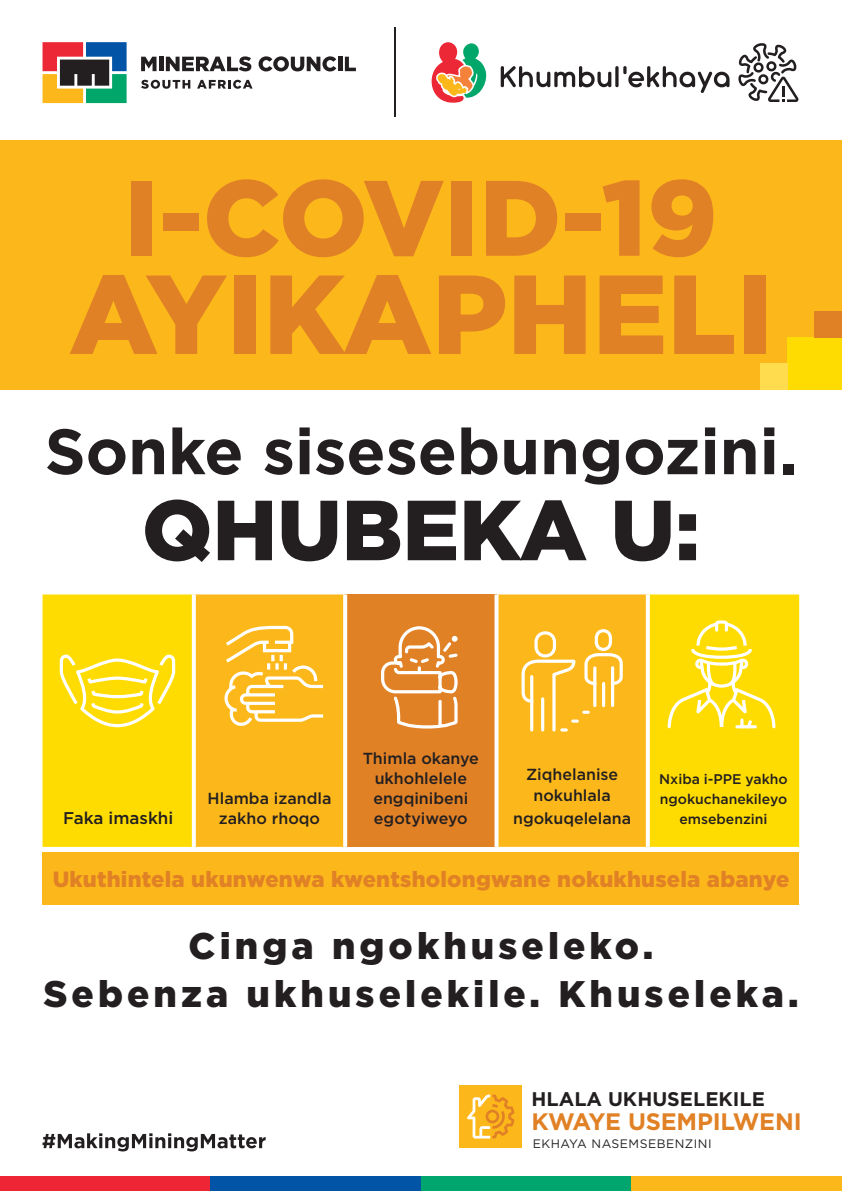
<style>
.page{position:relative;width:842px;height:1191px;background:#fff}
.page>*{position:absolute;margin:0;border:0;box-sizing:border-box;transform-origin:0 0}
.t1{font:900 112px "Gotham";color:#e18126}
.t2{font:900 107px "Gotham";color:#e18126}
.t3{font:900 85px "Gotham";color:#231f20}
.t4{font:700 64px "Gotham";color:#231f20}
.t5{font:900 37px/47.7px "Gotham";letter-spacing:.11em;color:#231f20;text-align:center}
.t6{font:700 23.8px "Gotham";letter-spacing:-.01em;color:#e18126}
.t7{font:900 22px "Gotham";letter-spacing:.01em;color:#e18126}
.t8{font:700 19.7px "Gotham";color:#231f20}
.t9{font:500 17px "Gotham";color:#231f20}
.t10{font:500 16px/20px "Gotham";color:#231f20;text-align:center}
.t11{font:500 14px/20px "Gotham";color:#231f20;text-align:center}
.t12{font:12.2px "Gotham";letter-spacing:.04em;color:#231f20}
</style>
<div class="page">
<div style="left:0;top:140px;width:842px;height:250px;background:#fcb81b"></div>
<svg style="left:43px;top:42px;width:84px;height:61px;background:#787563"></svg>
<svg style="left:141px;top:57px;width:16px;height:14px"></svg>
<hr style="left:159px;top:57px;width:4px;height:14px;background:#231f20">
<svg style="left:166px;top:56px;width:85px;height:15px"></svg>
<svg style="left:259px;top:56px;width:77px;height:15px"></svg>
<hr style="left:338px;top:57px;width:4px;height:14px;background:#231f20">
<svg style="left:345px;top:57px;width:11px;height:14px"></svg>
<svg style="left:141px;top:80px;width:49px;height:9px"></svg>
<svg style="left:197px;top:80px;width:56px;height:9px"></svg>
<hr style="left:394px;top:28px;width:1px;height:89px;background:#231f20">
<svg style="left:501px;top:66px;width:228px;height:27px"></svg>
<svg style="left:431px;top:42px;width:56px;height:61px"></svg>
<svg style="left:738px;top:43px;width:60px;height:59px"></svg>
<div style="left:787px;top:337px;width:55px;height:53px;background:#ffdc01"></div>
<div style="left:815px;top:311px;width:27px;height:26px;background:#e18126"></div>
<div style="left:760px;top:364px;width:27px;height:26px;background:#ffdc4e"></div>
<div style="left:43px;top:594px;width:756px;height:253px;background:#ffdc01"></div>
<div style="left:196px;top:594px;width:450px;height:253px;background:#fcb81b"></div>
<div style="left:345px;top:594px;width:151px;height:253px;background:#e18126"></div>
<svg style="left:192px;top:594px;width:4px;height:253px"></svg>
<svg style="left:343px;top:594px;width:4px;height:253px"></svg>
<svg style="left:494px;top:594px;width:4px;height:253px"></svg>
<svg style="left:646px;top:594px;width:4px;height:253px"></svg>
<svg style="left:222px;top:624px;width:104px;height:105px;background:#fcc546"></svg>
<svg style="left:520px;top:627px;width:104px;height:106px;background:#fcc441"></svg>
<svg style="left:43px;top:1133px;width:223px;height:18px"></svg>
<div style="left:0;top:1176px;width:210px;height:15px;background:#ee2534"></div>
<div style="left:210px;top:1176px;width:211px;height:15px;background:#0154a6"></div>
<div style="left:421px;top:1176px;width:210px;height:15px;background:#00a66e"></div>
<div style="left:631px;top:1176px;width:211px;height:15px;background:#fcb81b"></div>
<svg style="left:58px;top:653px;width:119px;height:76px;background:#ffe231"></svg>
<div style="left:43px;top:852px;width:756px;height:52px;background:#fcb81b"></div>
<svg style="left:381px;top:626px;width:77px;height:103px"></svg>
<svg style="left:666px;top:618px;width:111px;height:113px;background:#ffe12a"></svg>
<div style="left:459px;top:1085px;width:63px;height:62px;background:#fcb81b"></div>
<svg style="left:467px;top:1094px;width:47px;height:44px"></svg>
<h2 class="t2" style="left:124px;top:144px;width:595px">I-COVID-19</h2>
<h1 class="t1" style="left:69px;top:237px;width:705px">AYIKAPHELI</h1>
<h3 class="t4" style="left:45px;top:409px;width:754px">Sonke sisesebungozini.</h3>
<h3 class="t3" style="left:142px;top:471px;width:560px">QHUBEKA U:</h3>
<p class="t9" style="left:63px;top:807px;width:112px">Faka imaskhi</p>
<p class="t10" style="left:208px;top:788px;width:125px">Hlamba izandla zakho rhoqo</p>
<p class="t10" style="left:363px;top:748px;width:118px">Thimla okanye ukhohlelele engqinibeni egotyiweyo</p>
<p class="t10" style="left:526px;top:764px;width:94px;line-height:21px">Ziqhelanise nokuhlala</p>
<p class="t10" style="left:513px;top:808px;width:120px">ngokuqelelana</p>
<p class="t11" style="left:659px;top:769px;width:130px">Nxiba i-PPE yakho ngokuchanekileyo emsebenzini</p>
<h3 class="t7" style="left:53px;top:864px;width:738px">Ukuthintela ukunwenwa kwentsholongwane nokukhusela abanye</h3>
<h3 class="t5" style="left:43px;top:921px;width:757px">Cinga ngokhuseleko.<br>Sebenza ukhuselekile. Khuseleka.</h3>
<p class="t8" style="left:531px;top:1087px;width:235px">HLALA UKHUSELEKILE</p>
<h3 class="t6" style="left:531px;top:1108px;width:272px">KWAYE USEMPILWENI</h3>
<p class="t12" style="left:533px;top:1135px;width:180px">EKHAYA NASEMSEBENZINI</p>
</div>
